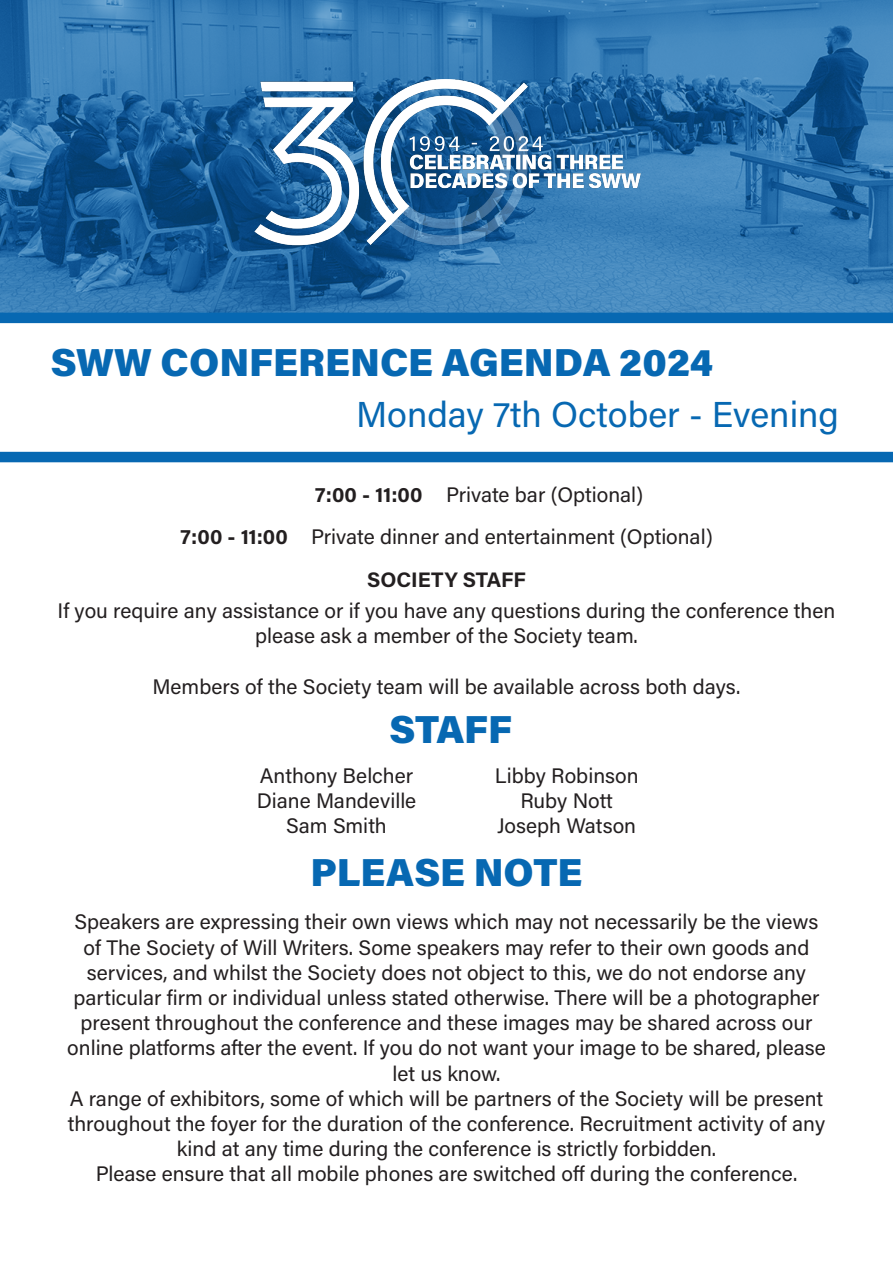
<style>
.page{position:relative;width:893px;height:1263px;background:#fff}
.page>*{position:absolute;margin:0;border:0;box-sizing:border-box;transform-origin:0 0}
.t1{font:900 39px "Acumin Pro";color:#0768b2}
.t2{font:36px "Acumin Pro";color:#0768b2}
.t3{font:21px/25.2px "Acumin Pro";color:#231f20;text-align:center}
.t4{font:700 21px "Acumin Pro";color:#231f20}
</style>
<div class="page">
<svg style="left:0;top:0;width:893px;height:313px;background:#2e73ab"></svg>
<img style="left:242px;top:56px;width:409px;height:205px">
<div style="left:0;top:313px;width:893px;height:10px;background:#0768b2"></div>
<div style="left:0;top:452px;width:893px;height:10px;background:#0768b2"></div>
<p class="t1" style="left:51px;top:335px;width:664px">SWW CONFERENCE AGENDA 2024</p>
<p class="t2" style="left:356px;top:390px;width:484px">Monday 7th October - Evening</p>
<p class="t4" style="left:315px;top:480px;width:109px">7:00 - 11:00</p>
<p class="t3" style="left:446px;top:481px;width:199px">Private bar (Optional)</p>
<p class="t4" style="left:180px;top:522px;width:109px">7:00 - 11:00</p>
<p class="t3" style="left:311px;top:524px;width:403px">Private dinner and entertainment (Optional)</p>
<p class="t4" style="left:367px;top:564px;width:160px">SOCIETY STAFF</p>
<p class="t3" style="left:58px;top:597px;width:779px">If you require any assistance or if you have any questions during the conference then please ask a member of the Society team.</p>
<p class="t3" style="left:153px;top:673px;width:589px">Members of the Society team will be available across both days.</p>
<p class="t1" style="left:389px;top:702px;width:124px">STAFF</p>
<p class="t3" style="left:260px;top:762px;width:155px">Anthony Belcher</p>
<p class="t3" style="left:257px;top:787px;width:161px">Diane Mandeville</p>
<p class="t3" style="left:286px;top:812px;width:102px">Sam Smith</p>
<p class="t3" style="left:495px;top:762px;width:145px">Libby Robinson</p>
<p class="t3" style="left:520px;top:787px;width:94px">Ruby Nott</p>
<p class="t3" style="left:497px;top:812px;width:141px">Joseph Watson</p>
<p class="t1" style="left:311px;top:844px;width:273px">PLEASE NOTE</p>
<p class="t3" style="left:67px;top:908px;width:760px">Speakers are expressing their own views which may not necessarily be the views of The Society of Will Writers. Some speakers may refer to their own goods and services, and whilst the Society does not object to this, we do not endorse any particular firm or individual unless stated otherwise. There will be a photographer present throughout the conference and these images may be shared across our online platforms after the event. If you do not want your image to be shared, please let us know.</p>
<p class="t3" style="left:68px;top:1085px;width:759px">A range of exhibitors, some of which will be partners of the Society will be present throughout the foyer for the duration of the conference. Recruitment activity of any kind at any time during the conference is strictly forbidden.</p>
<p class="t3" style="left:96px;top:1160px;width:703px">Please ensure that all mobile phones are switched off during the conference.</p>
</div>
